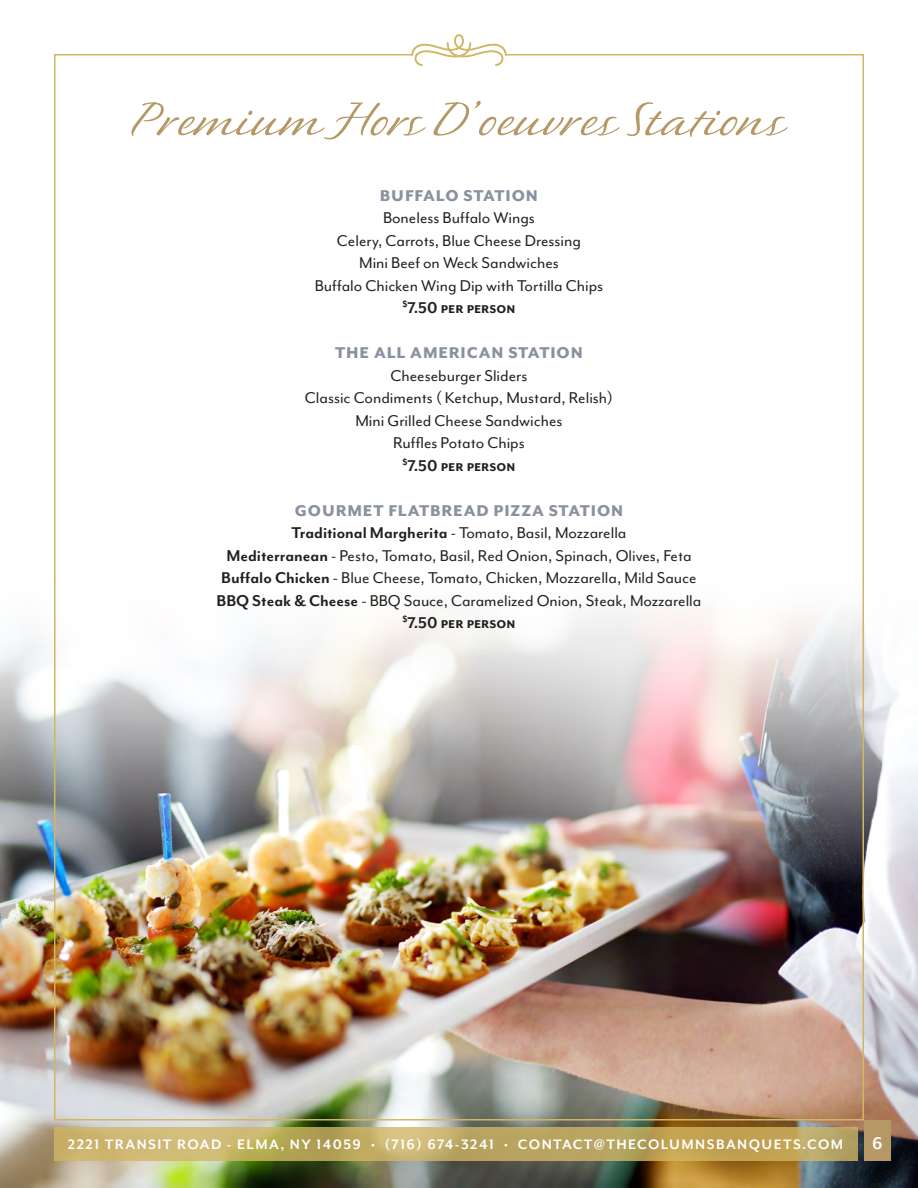
<style>
.page{position:relative;width:918px;height:1188px;background:#fff}
.page>*{position:absolute;margin:0;border:0;box-sizing:border-box;transform-origin:0 0}
.t1{font:54px "P22 Sweepy Pro";color:#b59865}
.t2{font:700 19.5px "Mr Eaves Mod OT";color:#fff}
.t3{font:18px "Mr Eaves Mod OT";color:#231f20}
.t4{font:800 18px "Mr Eaves Mod OT";letter-spacing:.05em;color:#8a92a0}
.t5{font:700 18px "Mr Eaves Mod OT";color:#231f20}
.t6{font:700 15.75px "Mr Eaves Mod OT";letter-spacing:.09em;color:#fff}
.s1{font-weight:700}
</style>
<div class="page">
<img style="left:0;top:638px;width:918px;height:550px">
<img style="left:53px;top:54px;width:812px;height:1067px">
<svg style="left:54px;top:1127px;width:803px;height:34px"></svg>
<div style="left:864px;top:1120px;width:27px;height:41px;background:#b59865"></div>
<svg style="left:411px;top:34px;width:96px;height:32px"></svg>
<p class="t1" style="left:132px;top:90px;width:655px">Premium Hors D’oeuvres Stations</p>
<p class="t4" style="left:380px;top:186px;width:160px">BUFFALO STATION</p>
<p class="t3" style="left:383px;top:208px;width:153px">Boneless Buffalo Wings</p>
<p class="t3" style="left:337px;top:231px;width:246px">Celery, Carrots, Blue Cheese Dressing</p>
<p class="t3" style="left:359px;top:253px;width:201px">Mini Beef on Weck Sandwiches</p>
<p class="t3" style="left:315px;top:276px;width:290px">Buffalo Chicken Wing Dip with Tortilla Chips</p>
<p class="t5" style="left:403px;top:298px;width:114px"><sup>$</sup>7.50 per person</p>
<p class="t4" style="left:335px;top:343px;width:249px">THE ALL AMERICAN STATION</p>
<p class="t3" style="left:390px;top:366px;width:139px">Cheeseburger Sliders</p>
<p class="t3" style="left:305px;top:388px;width:310px">Classic Condiments ( Ketchup, Mustard, Relish)</p>
<p class="t3" style="left:355px;top:411px;width:209px">Mini Grilled Cheese Sandwiches</p>
<p class="t3" style="left:393px;top:433px;width:133px">Ruffles Potato Chips</p>
<p class="t5" style="left:403px;top:456px;width:114px"><sup>$</sup>7.50 per person</p>
<p class="t4" style="left:295px;top:501px;width:330px">GOURMET FLATBREAD PIZZA STATION</p>
<p class="t3" style="left:292px;top:523px;width:336px"><span class="s1">Traditional Margherita</span> - Tomato, Basil, Mozzarella</p>
<p class="t3" style="left:226px;top:546px;width:467px"><span class="s1">Mediterranean</span> - Pesto, Tomato, Basil, Red Onion, Spinach, Olives, Feta</p>
<p class="t3" style="left:221px;top:568px;width:477px"><span class="s1">Buffalo Chicken</span> - Blue Cheese, Tomato, Chicken, Mozzarella, Mild Sauce</p>
<p class="t3" style="left:217px;top:591px;width:486px"><span class="s1">BBQ Steak &amp; Cheese</span> - BBQ Sauce, Caramelized Onion, Steak, Mozzarella</p>
<p class="t5" style="left:403px;top:613px;width:114px"><sup>$</sup>7.50 per person</p>
<p class="t6" style="left:68px;top:1136px;width:777px">2221 TRANSIT ROAD - ELMA, NY 14059 • (716) 674-3241 • CONTACT@THECOLUMNSBANQUETS.COM</p>
<p class="t2" style="left:872px;top:1133px;width:12px">6</p>
</div>
